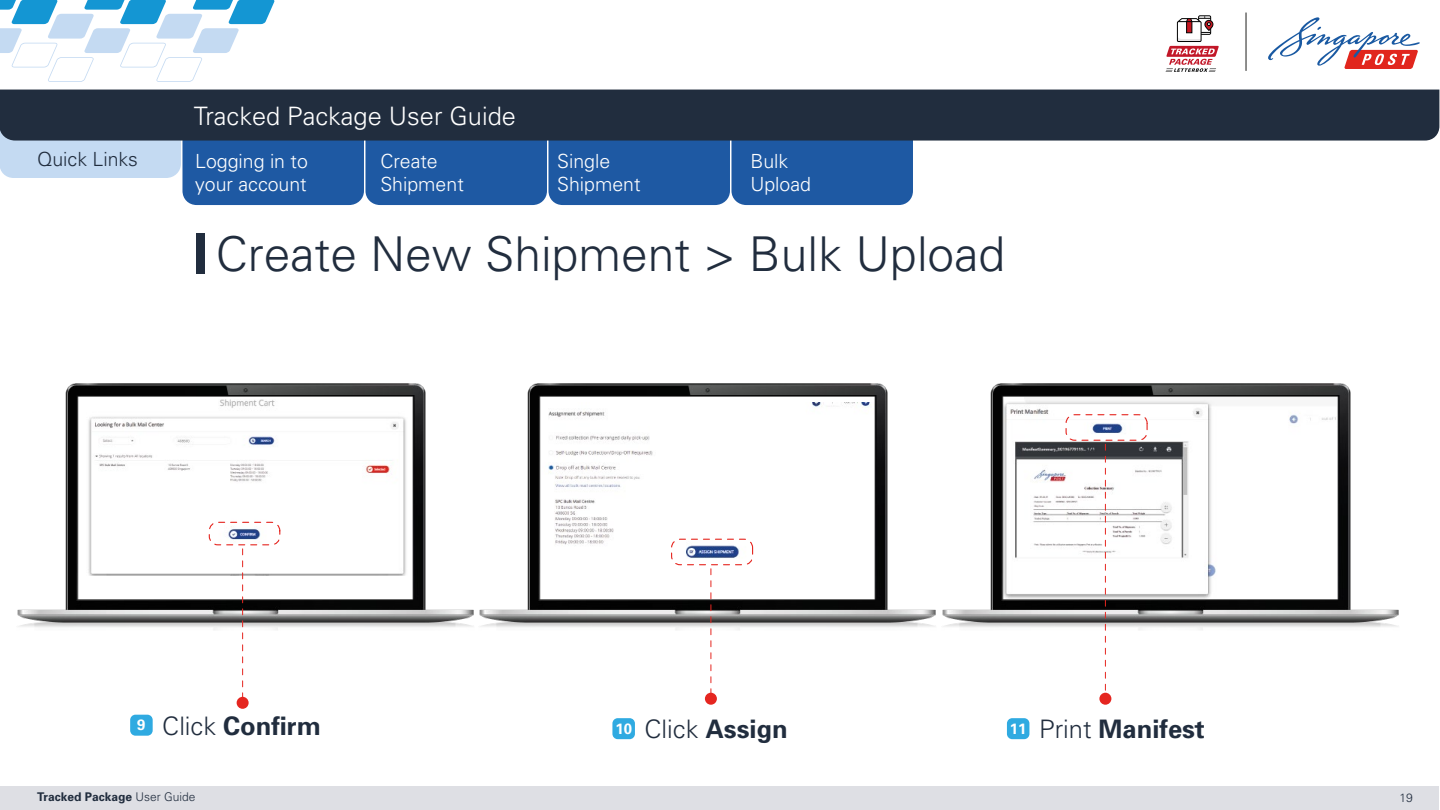
<style>
.page{position:relative;width:1440px;height:810px;background:#fff}
.page>*{position:absolute;margin:0;border:0;box-sizing:border-box;transform-origin:0 0}
.t1{font:300 48px "Univers";color:#212d3e}
.t2{font:700 25.5px "Univers";color:#212d3e}
.t3{font:300 25.35px "Univers";color:#fff}
.t4{font:300 19.5px/23.4px "Univers";color:#fff}
.t5{font:300 19.5px "Univers";color:#212d3e}
.t6{font:700 12px "Univers";color:#212d3e}
.t7{font:300 12px "Univers";color:#212d3e}
.s1{font-weight:300}
</style>
<div class="page">
<div style="left:196px;top:233px;width:9px;height:41px;background:#212d3e"></div>
<img style="left:17px;top:384px;width:457px;height:246px">
<img style="left:479px;top:384px;width:457px;height:246px">
<img style="left:942px;top:384px;width:457px;height:246px">
<div style="left:130px;top:715px;width:23px;height:21px;background:#2faae1;border-radius:5px"></div>
<div style="left:612px;top:718px;width:23px;height:21px;background:#2faae1;border-radius:5px"></div>
<div style="left:209px;top:522px;width:71px;height:23px;border:1px dashed #e52620;border-radius:9px"></div>
<svg style="left:242px;top:549px;width:1px;height:148px"></svg>
<div style="left:237px;top:697px;width:12px;height:12px;background:#e52620;border-radius:50%"></div>
<div style="left:671px;top:539px;width:82px;height:26px;border:1px dashed #e52620;border-radius:9px"></div>
<svg style="left:711px;top:569px;width:1px;height:124px"></svg>
<div style="left:705px;top:693px;width:12px;height:12px;background:#e52620;border-radius:50%"></div>
<div style="left:1007px;top:718px;width:22px;height:21px;background:#2faae1;border-radius:5px"></div>
<div style="left:1066px;top:414px;width:82px;height:27px;border:1px dashed #e52620;border-radius:9px"></div>
<svg style="left:1105px;top:444px;width:1px;height:249px"></svg>
<div style="left:1099px;top:693px;width:12px;height:12px;background:#e52620;border-radius:50%"></div>
<svg style="left:0;top:0;width:275px;height:82px"></svg>
<svg style="left:0;top:141px;width:913px;height:64px;background:#4677b4"></svg>
<div style="left:0;top:90px;width:1439px;height:51px;background:#212d3e"></div>
<div style="left:0;top:786px;width:1439px;height:24px;background:#dedfe4"></div>
<svg style="left:1268px;top:17px;width:152px;height:52px"></svg>
<hr style="left:1246px;top:13px;width:1px;height:58px;background:#1e1e1c">
<div style="left:1198px;top:15px;width:13px;height:20px;border:1px solid #010101"></div>
<svg style="left:1166px;top:16px;width:53px;height:56px"></svg>
<p class="t5" style="left:37px;top:148px;width:102px">Quick Links</p>
<p class="t3" style="left:194px;top:100px;width:324px">Tracked Package User Guide</p>
<p class="t4" style="left:195px;top:149px;width:114px">Logging in to your account</p>
<p class="t4" style="left:380px;top:149px;width:85px">Create<br>Shipment</p>
<p class="t4" style="left:557px;top:149px;width:85px">Single<br>Shipment</p>
<p class="t4" style="left:750px;top:149px;width:62px">Bulk<br>Upload</p>
<h1 class="t1" style="left:216px;top:225px;width:791px">Create New Shipment &gt; Bulk Upload</h1>
<h2 class="t2" style="left:137px;top:710px;width:185px"><sup>9</sup> <span class="s1">Click</span> Confirm</h2>
<h2 class="t2" style="left:615px;top:714px;width:174px"><sup>10</sup> <span class="s1">Click</span> Assign</h2>
<h2 class="t2" style="left:1010px;top:714px;width:196px"><sup>11</sup> <span class="s1">Print</span> Manifest</h2>
<p class="t6" style="left:37px;top:790px;width:160px">Tracked Package <span class="s1">User Guide</span></p>
<p class="t7" style="left:1399px;top:791px;width:15px">19</p>
</div>
